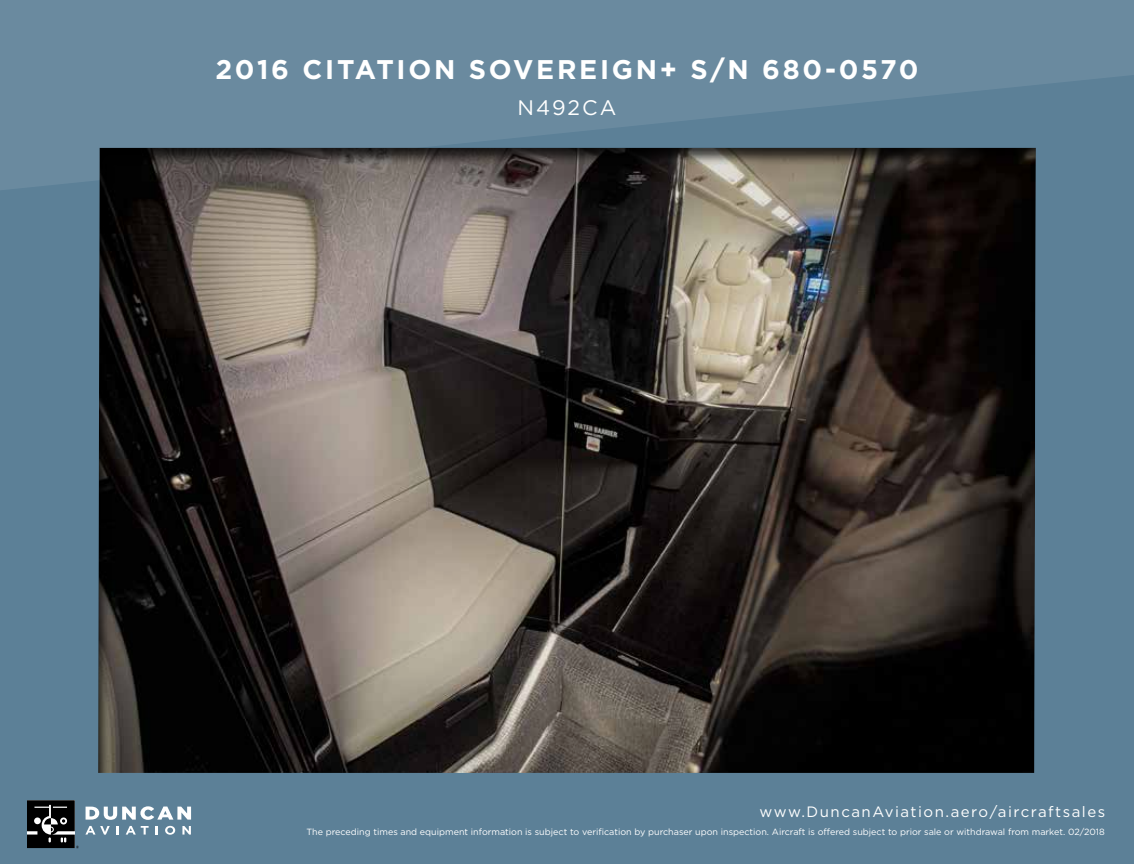
<style>
.page{position:relative;width:1134px;height:864px;background:#5c8097}
.page>*{position:absolute;margin:0;border:0;box-sizing:border-box;transform-origin:0 0}
.t1{font:700 27px "Gotham";letter-spacing:.1em;color:#fff}
.t2{font:21px "Gotham";letter-spacing:.1em;color:#fff}
.t3{font:15px "Gotham";letter-spacing:.1em;color:#fff}
.t4{font:9px "Gotham";color:#fff}
</style>
<div class="page">
<svg style="left:0;top:0;width:1134px;height:190px;fill:#6a8a9f"></svg>
<svg style="left:86px;top:806px;width:105px;height:14px"></svg>
<svg style="left:85px;top:826px;width:25px;height:9px"></svg>
<svg style="left:117px;top:826px;width:2px;height:9px"></svg>
<svg style="left:126px;top:826px;width:23px;height:9px"></svg>
<svg style="left:156px;top:826px;width:2px;height:9px"></svg>
<svg style="left:165px;top:826px;width:10px;height:9px"></svg>
<svg style="left:182px;top:826px;width:9px;height:9px"></svg>
<svg style="left:27px;top:800px;width:52px;height:48px;background:#313436"></svg>
<div style="left:97px;top:147px;width:939px;height:627px;background:#000;opacity:.75"></div>
<h1 class="t1" style="left:215px;top:51px;width:705px">2016 CITATION SOVEREIGN+ S/N 680-0570</h1>
<h2 class="t2" style="left:517px;top:94px;width:101px">N492CA</h2>
<h3 class="t3" style="left:760px;top:802px;width:347px">www.DuncanAviation.aero/aircraftsales</h3>
<p class="t4" style="left:307px;top:826px;width:800px">The preceding times and equipment information is subject to verification by purchaser upon inspection. Aircraft is offered subject to prior sale or withdrawal from market. 02/2018</p>
</div>
